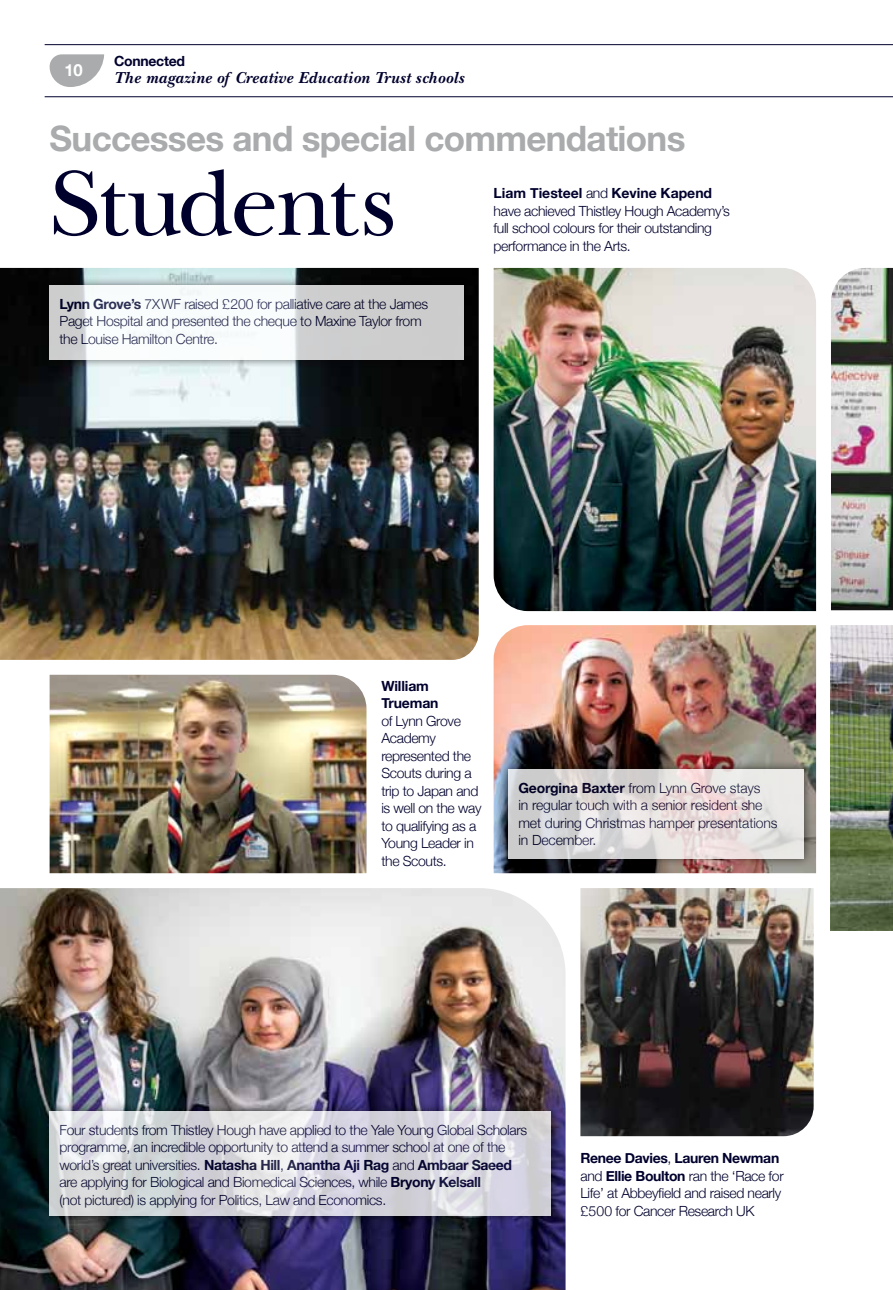
<style>
.page{position:relative;width:893px;height:1290px;background:#fff}
.page>*{position:absolute;margin:0;border:0;box-sizing:border-box;transform-origin:0 0}
.t1{font:96.25px "New Baskerville";letter-spacing:-.03em;color:#00002d}
.t2{font:700 35px "Helvetica Neue";letter-spacing:-.02em;color:#a9abac}
.t3{font:italic 700 16.62px "New Baskerville";letter-spacing:.025em;color:#00002d}
.t4{font:700 16.62px "Helvetica Neue";color:#fff}
.t5{font:300 14px/17.5px "Helvetica Neue";letter-spacing:-.025em;color:#00002d}
.t6{font:700 14px/17.5px "Helvetica Neue";letter-spacing:-.01em;color:#00002d}
.s1{font-weight:700}
</style>
<div class="page">
<img style="left:494px;top:625px;width:322px;height:248px">
<svg style="left:50px;top:54px;width:54px;height:33px"></svg>
<hr style="left:45px;top:96px;width:848px;height:1px;background:#00002d">
<hr style="left:45px;top:44px;width:848px;height:1px;background:#00002d">
<img style="left:0;top:268px;width:479px;height:392px">
<img style="left:0;top:888px;width:566px;height:402px">
<div style="left:41px;top:1102px;width:519px;height:122px;background:#000;opacity:.75"></div>
<svg style="left:50px;top:1111px;width:501px;height:104px"></svg>
<div style="left:500px;top:760px;width:313px;height:107px;background:#000;opacity:.75"></div>
<svg style="left:508px;top:769px;width:296px;height:89px"></svg>
<img style="left:50px;top:675px;width:316px;height:198px">
<img style="left:580px;top:888px;width:234px;height:248px">
<img style="left:831px;top:625px;width:62px;height:305px">
<div style="left:41px;top:276px;width:432px;height:93px;background:#000;opacity:.75"></div>
<svg style="left:50px;top:285px;width:414px;height:75px;fill:#f3f7f7"></svg>
<img style="left:831px;top:268px;width:62px;height:342px">
<img style="left:494px;top:268px;width:322px;height:343px">
<p class="t6" style="left:114px;top:52px;width:72px">Connected</p>
<p class="t3" style="left:114px;top:68px;width:351px">The magazine of Creative Education Trust schools</p>
<h2 class="t2" style="left:50px;top:111px;width:637px">Successes and special commendations</h2>
<h1 class="t1" style="left:50px;top:145px;width:347px">Students</h1>
<p class="t4" style="left:64px;top:57px;width:20px">10</p>
<p class="t5" style="left:494px;top:183px;width:238px"><span class="s1">Liam Tiesteel</span> and <span class="s1">Kevine Kapend </span>have achieved Thistley Hough Academy’s full school colours for their outstanding performance in the Arts.</p>
<p class="t5" style="left:60px;top:294px;width:370px"><span class="s1">Lynn Grove’s</span> 7XWF raised £200 for palliative care at the James<br>Paget Hospital and presented the cheque to Maxine Taylor from the Louise Hamilton Centre.</p>
<p class="t6" style="left:381px;top:677px;width:59px">William<br>Trueman</p>
<p class="t5" style="left:381px;top:711px;width:102px">of Lynn Grove<br>Academy represented the<br>Scouts during a trip to Japan and is well on the way to qualifying as a<br>Young Leader in the Scouts.</p>
<p class="t5" style="left:518px;top:778px;width:261px"><span class="s1">Georgina Baxter</span> from Lynn Grove stays<br>in regular touch with a senior resident she met during Christmas hamper presentations in December.</p>
<p class="t5" style="left:60px;top:1120px;width:469px">Four students from Thistley Hough have applied to the Yale Young Global Scholars programme, an incredible opportunity to attend a summer school at one of the world’s great universities. <span class="s1">Natasha Hill</span>, <span class="s1">Anantha Aji Rag</span> and <span class="s1">Ambaar Saeed </span>are applying for Biological and Biomedical Sciences, while <span class="s1">Bryony Kelsall<br></span>(not pictured) is applying for Politics, Law and Economics.</p>
<p class="t5" style="left:580px;top:1148px;width:205px"><span class="s1">Renee Davies</span>, <span class="s1">Lauren Newman </span>and <span class="s1">Ellie Boulton</span> ran the ‘Race for<br>Life’ at Abbeyfield and raised nearly £500 for Cancer Research UK</p>
</div>
